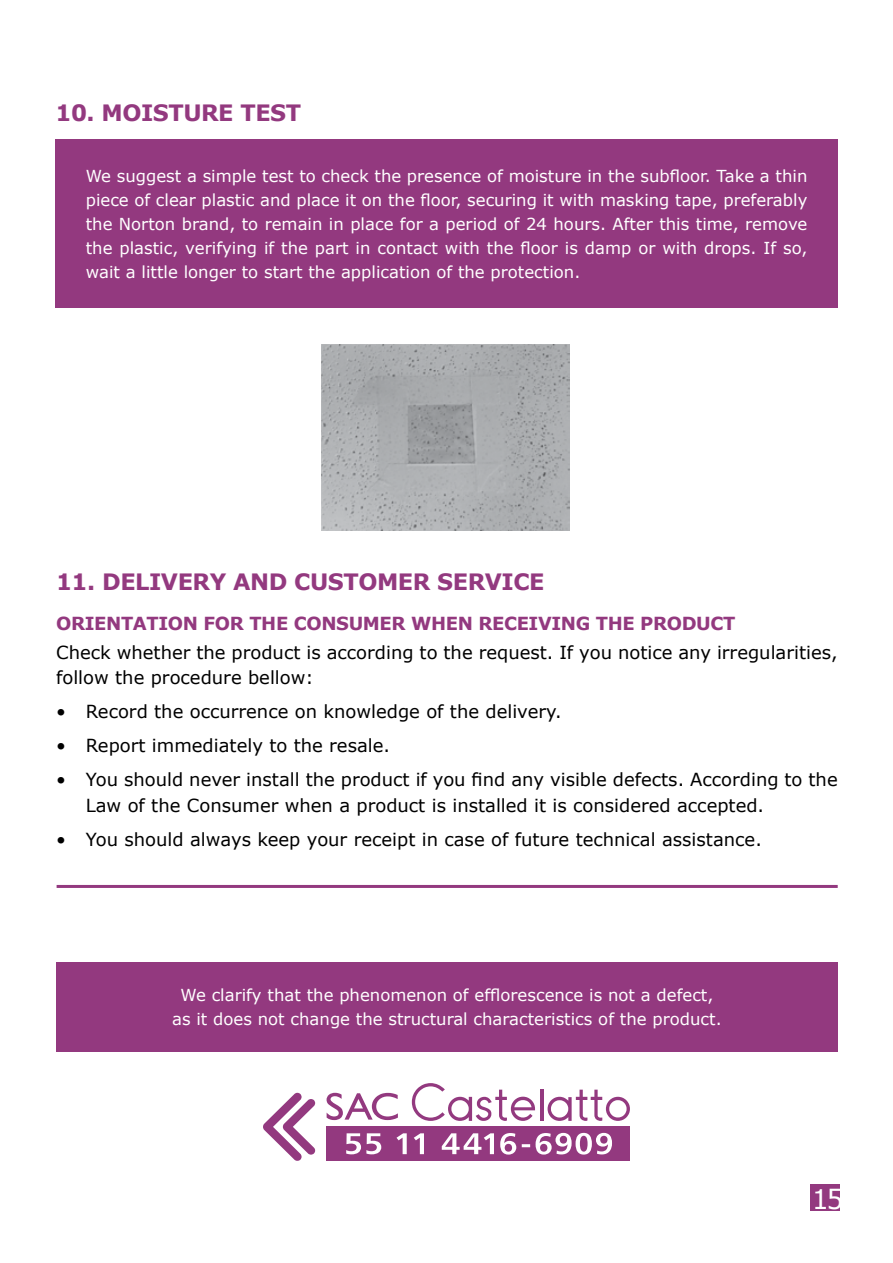
<style>
.page{position:relative;width:893px;height:1263px;background:#fff}
.page>*{position:absolute;margin:0;border:0;box-sizing:border-box;transform-origin:0 0}
.t1{font:27px "Verdana";color:#fff}
.t2{font:700 22.5px "Verdana";letter-spacing:-.02em;color:#93397f}
.t3{font:18px/25.5px "Verdana";color:#000}
.t4{font:700 18px "Verdana";letter-spacing:-.02em;color:#93397f}
.t5{font:16.5px/24px "Verdana";color:#fff;text-align:justify}
</style>
<div class="page">
<div style="left:810px;top:1184px;width:30px;height:26px;background:#93397f"></div>
<img style="left:321px;top:345px;width:248px;height:185px">
<div style="left:56px;top:139px;width:782px;height:169px;background:#93397f"></div>
<div style="left:56px;top:962px;width:782px;height:89px;background:#93397f"></div>
<hr style="left:57px;top:885px;width:781px;height:3px;background:#93397f">
<svg style="left:327px;top:1093px;width:71px;height:27px"></svg>
<div style="left:327px;top:1127px;width:303px;height:34px;background:#93397f"></div>
<svg style="left:346px;top:1133px;width:266px;height:21px"></svg>
<svg style="left:263px;top:1093px;width:52px;height:68px"></svg>
<svg style="left:412px;top:1083px;width:123px;height:38px"></svg>
<hr style="left:540px;top:1089px;width:3px;height:32px;background:#93397f">
<svg style="left:548px;top:1090px;width:82px;height:31px"></svg>
<h2 class="t2" style="left:56px;top:97px;width:247px">10. M OISTURE TEST</h2>
<p class="t5" style="left:86px;top:164px;width:723px">We suggest a simple test to check the presence of moisture in the subfloor. Take a thin piece of clear plastic and place it on the floor, securing it with masking tape, preferably the Norton brand, to remain in place for a period of 24 hours. After this time, remove the plastic, verifying if the part in contact with the floor is damp or with drops. If so, wait a little longer to start the application of the protection.</p>
<h2 class="t2" style="left:56px;top:566px;width:490px">11. DELIVERY AND CUSTOM ER SERVICE</h2>
<p class="t4" style="left:56px;top:611px;width:681px">ORIENTATION FOR TH E CONSUM ER WH EN RECEIVING TH E PRODUCT</p>
<p class="t3" style="left:56px;top:639px;width:783px">Check whether the product is according to the request. If you notice any irregularities, follow the procedure bellow:</p>
<p class="t3" style="left:56px;top:699px;width:507px">• Record the occurrence on knowledge of the delivery.</p>
<p class="t3" style="left:56px;top:733px;width:335px">• Report immediately to the resale.</p>
<p class="t3" style="left:86px;top:767px;width:753px;text-indent:-30px">• You should never install the product if you find any visible defects. According to the<br>Law of the Consumer when a product is installed it is considered accepted.</p>
<p class="t3" style="left:56px;top:826px;width:707px">• You should always keep your receipt in case of future technical assistance.</p>
<p class="t5" style="left:172px;top:983px;width:551px;text-align:center">We clarify that the phenomenon of efflorescence is not a defect, as it does not change the structural characteristics of the product.</p>
<h1 class="t1" style="left:812px;top:1181px;width:33px">15</h1>
</div>
